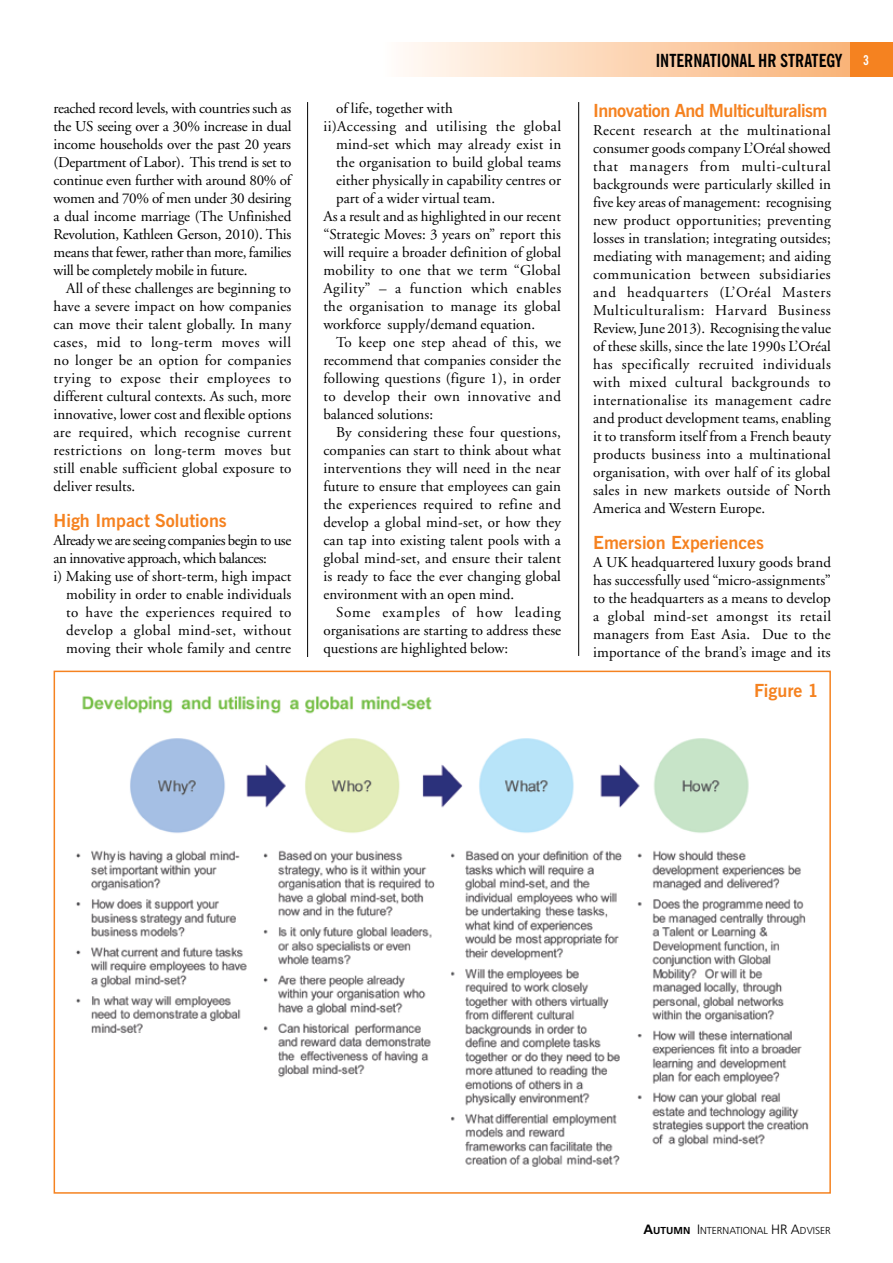
<style>
.page{position:relative;width:893px;height:1263px;background:#fff}
.page>*{position:absolute;margin:0;border:0;box-sizing:border-box;transform-origin:0 0}
.t1{font:700 18px "News Gothic BT";color:#f58220}
.t2{font:700 18px "News Gothic BT";letter-spacing:-.03em;color:#f58220}
.t3{font:700 condensed 18px "News Gothic BT";color:#000}
.t4{font:15px/18px "Adobe Garamond";letter-spacing:.005em;color:#000;text-align:justify}
.t5{font:15px "Adobe Garamond";letter-spacing:-.03em;color:#000}
.t6{font:15px "Adobe Garamond";letter-spacing:.03em;color:#000}
.t7{font:15px "Adobe Garamond";letter-spacing:.025em;color:#000}
.t8{font:15px "Adobe Garamond";letter-spacing:.05em;color:#000}
.t9{font:300 10.2px "Frutiger";color:#000}
.s1{font-size:13.5px;color:#fff}
.s2{font-weight:700;font-size:13.5px}
.s3{font-weight:700}
.s4{font-size:13.5px}
</style>
<div class="page">
<div style="left:383px;top:43px;width:467px;height:34px;background:linear-gradient(to right,#fffcf8,#f9b277)"></div>
<div style="left:850px;top:43px;width:43px;height:34px;background:#f58220"></div>
<hr style="left:307px;top:102px;width:1px;height:555px;background:#000">
<img style="left:76px;top:696px;width:733px;height:471px">
<hr style="left:578px;top:102px;width:1px;height:554px;background:#000">
<p class="t4" style="left:54px;top:100px;width:239px">reached record levels, with countries such as the US seeing over a 30% increase in dual income households over the past 20 years (Department of Labor). This trend is set to continue even further with around 80% of women and 70% of men under 30 desiring a dual income marriage (The Unfinished Revolution, Kathleen Gerson, 2010). This means that fewer, rather than more, families will be completely mobile in future.</p>
<p class="t4" style="left:54px;top:280px;width:239px;text-indent:13px">All of these challenges are beginning to have a severe impact on how companies can move their talent globally. In many cases, mid to long-term moves will no longer be an option for companies trying to expose their employees to different cultural contexts. As such, more innovative, lower cost and flexible options are required, which recognise current restrictions on long-term moves but still enable sufficient global exposure to deliver results.</p>
<p class="t1" style="left:54px;top:510px;width:175px">High Impact Solutions</p>
<p class="t5" style="left:54px;top:532px;width:239px">Already we are seeing companies begin to use</p>
<p class="t5" style="left:54px;top:550px;width:215px">an innovative approach, which balances:</p>
<p class="t4" style="left:54px;top:568px;width:239px">i) Making use of short-term, high impact</p>
<p class="t4" style="left:66px;top:586px;width:227px">mobility in order to enable individuals</p>
<p class="t4" style="left:66px;top:604px;width:227px">to have the experiences required to</p>
<p class="t7" style="left:66px;top:622px;width:227px">develop a global mind-set, without</p>
<p class="t4" style="left:66px;top:640px;width:226px">moving their whole family and centre</p>
<p class="t4" style="left:336px;top:100px;width:118px">of life, together with</p>
<p class="t6" style="left:323px;top:118px;width:239px">ii)Accessing and utilising the global</p>
<p class="t4" style="left:336px;top:136px;width:227px">mind-set which may already exist in</p>
<p class="t4" style="left:336px;top:154px;width:226px">the organisation to build global teams</p>
<p class="t4" style="left:336px;top:172px;width:226px">either physically in capability centres or</p>
<p class="t4" style="left:336px;top:190px;width:160px">part of a wider virtual team.</p>
<p class="t4" style="left:323px;top:208px;width:239px">As a result and as highlighted in our recent</p>
<p class="t4" style="left:323px;top:226px;width:239px">“Strategic Moves: 3 years on” report this</p>
<p class="t4" style="left:323px;top:244px;width:239px">will require a broader definition of global</p>
<p class="t4" style="left:323px;top:262px;width:239px">mobility to one that we term “Global</p>
<p class="t6" style="left:323px;top:280px;width:239px">Agility” – a function which enables</p>
<p class="t4" style="left:323px;top:298px;width:239px">the organisation to manage its global</p>
<p class="t4" style="left:323px;top:316px;width:213px">workforce supply/demand equation.</p>
<p class="t4" style="left:336px;top:334px;width:226px">To keep one step ahead of this, we</p>
<p class="t4" style="left:323px;top:352px;width:239px">recommend that companies consider the</p>
<p class="t4" style="left:323px;top:370px;width:239px">following questions (figure 1), in order</p>
<p class="t7" style="left:323px;top:388px;width:239px">to develop their own innovative and</p>
<p class="t4" style="left:323px;top:406px;width:111px">balanced solutions:</p>
<p class="t4" style="left:336px;top:424px;width:226px">By considering these four questions,</p>
<p class="t4" style="left:323px;top:442px;width:239px">companies can start to think about what</p>
<p class="t4" style="left:323px;top:460px;width:239px">interventions they will need in the near</p>
<p class="t4" style="left:323px;top:478px;width:239px">future to ensure that employees can gain</p>
<p class="t4" style="left:323px;top:496px;width:239px">the experiences required to refine and</p>
<p class="t4" style="left:323px;top:514px;width:239px">develop a global mind-set, or how they</p>
<p class="t4" style="left:323px;top:532px;width:239px">can tap into existing talent pools with a</p>
<p class="t4" style="left:323px;top:550px;width:239px">global mind-set, and ensure their talent</p>
<p class="t4" style="left:323px;top:568px;width:239px">is ready to face the ever changing global</p>
<p class="t4" style="left:323px;top:586px;width:192px">environment with an open mind.</p>
<p class="t8" style="left:336px;top:604px;width:226px">Some examples of how leading</p>
<p class="t4" style="left:323px;top:622px;width:239px">organisations are starting to address these</p>
<p class="t4" style="left:323px;top:640px;width:186px">questions are highlighted below:</p>
<p class="t3" style="left:656px;top:49px;width:215px">INTERNATIONAL HR STRATEGY <span class="s1">3</span></p>
<p class="t2" style="left:593px;top:99px;width:236px">Innovation And Multiculturalism</p>
<p class="t4" style="left:593px;top:121px;width:239px">Recent research at the multinational consumer goods company L’Oréal showed that managers from multi-cultural backgrounds were particularly skilled in five key areas of management: recognising new product opportunities; preventing losses in translation; integrating outsides; mediating with management; and aiding communication between subsidiaries and headquarters (L’Oréal Masters Multiculturalism: Harvard Business Review, June 2013). Recognising the value of these skills, since the late 1990s L’Oréal has specifically recruited individuals with mixed cultural backgrounds to internationalise its management cadre and product development teams, enabling it to transform itself from a French beauty products business into a multinational organisation, with over half of its global sales in new markets outside of North America and Western Europe.</p>
<p class="t1" style="left:593px;top:531px;width:172px">Emersion Experiences</p>
<p class="t4" style="left:593px;top:553px;width:239px">A UK headquartered luxury goods brand has successfully used “micro-assignments” to the headquarters as a means to develop a global mind-set amongst its retail managers from East Asia. Due to the importance of the brand’s image and its</p>
<p class="t1" style="left:754px;top:680px;width:66px">Figure 1</p>
<p class="t9" style="left:643px;top:1224px;width:189px"><span class="s2">A</span><span class="s3">UTUMN</span> <span class="s4">I</span>NTERNATIONAL <span class="s4">HR A</span>DVISER</p>
</div>
